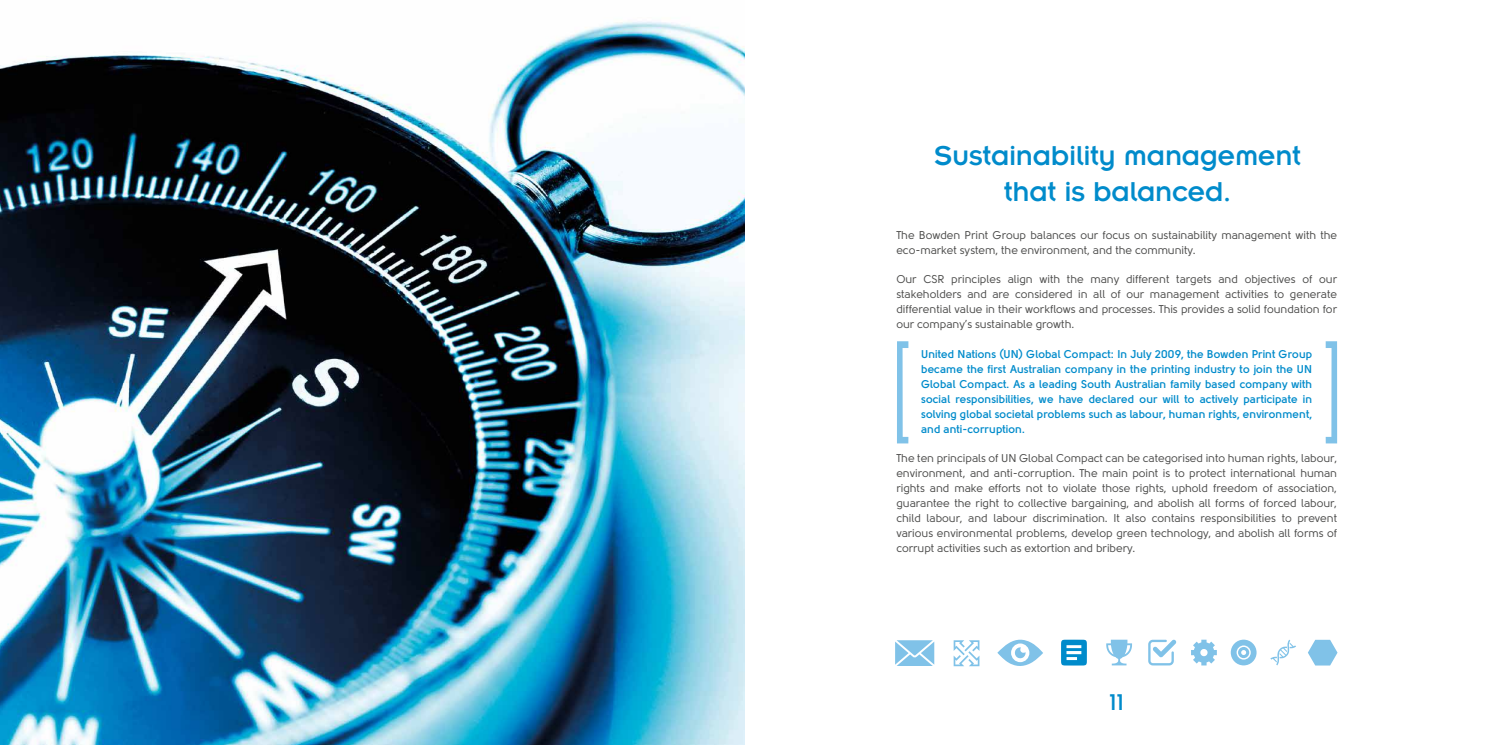
<style>
.page{position:relative;width:1489px;height:745px;background:#fff}
.page>*{position:absolute;margin:0;border:0;box-sizing:border-box;transform-origin:0 0}
.t1{font:30px/36.2px "Insignia";letter-spacing:-.01em;color:#008bcb;text-align:center}
.t2{font:700 22.5px "Solomon";color:#008bcb}
.t3{font:11.25px/15px "Solomon";color:#4a4a49;text-align:justify}
.t4{font:700 11.25px/15px "Solomon";color:#008bcb;text-align:justify}
</style>
<div class="page">
<img style="left:0;top:21px;width:744px;height:723px">
<svg style="left:1230px;top:639px;width:26px;height:26px"></svg>
<svg style="left:997px;top:639px;width:46px;height:27px"></svg>
<svg style="left:1191px;top:639px;width:25px;height:26px"></svg>
<svg style="left:1106px;top:639px;width:25px;height:26px"></svg>
<svg style="left:1061px;top:639px;width:25px;height:26px"></svg>
<svg style="left:1148px;top:639px;width:28px;height:26px"></svg>
<svg style="left:1270px;top:639px;width:25px;height:26px"></svg>
<svg style="left:953px;top:640px;width:26px;height:25px"></svg>
<svg style="left:895px;top:640px;width:39px;height:25px"></svg>
<svg style="left:1308px;top:639px;width:29px;height:26px"></svg>
<svg style="left:897px;top:341px;width:11px;height:102px"></svg>
<svg style="left:1325px;top:341px;width:11px;height:102px"></svg>
<h1 class="t1" style="left:934px;top:137px;width:368px">Sustainability management that is balanced.</h1>
<p class="t3" style="left:896px;top:228px;width:442px">The Bowden Print Group balances our focus on sustainability management with the eco-market system, the environment, and the community.</p>
<p class="t3" style="left:896px;top:272px;width:442px">Our CSR principles align with the many different targets and objectives of our stakeholders and are considered in all of our management activities to generate differential value in their workflows and processes. This provides a solid foundation for our company’s sustainable growth.</p>
<p class="t4" style="left:921px;top:346px;width:392px">United Nations (UN) Global Compact: In July 2009, the Bowden Print Group became the first Australian company in the printing industry to join the UN Global Compact. As a leading South Australian family based company with social responsibilities, we have declared our will to actively participate in solving global societal problems such as labour, human rights, environment, and anti-corruption.</p>
<p class="t3" style="left:896px;top:450px;width:442px">The ten principals of UN Global Compact can be categorised into human rights, labour, environment, and anti-corruption. The main point is to protect international human rights and make efforts not to violate those rights, uphold freedom of association, guarantee the right to collective bargaining, and abolish all forms of forced labour, child labour, and labour discrimination. It also contains responsibilities to prevent various environmental problems, develop green technology, and abolish all forms of corrupt activities such as extortion and bribery.</p>
<h2 class="t2" style="left:1109px;top:688px;width:16px">11</h2>
</div>
